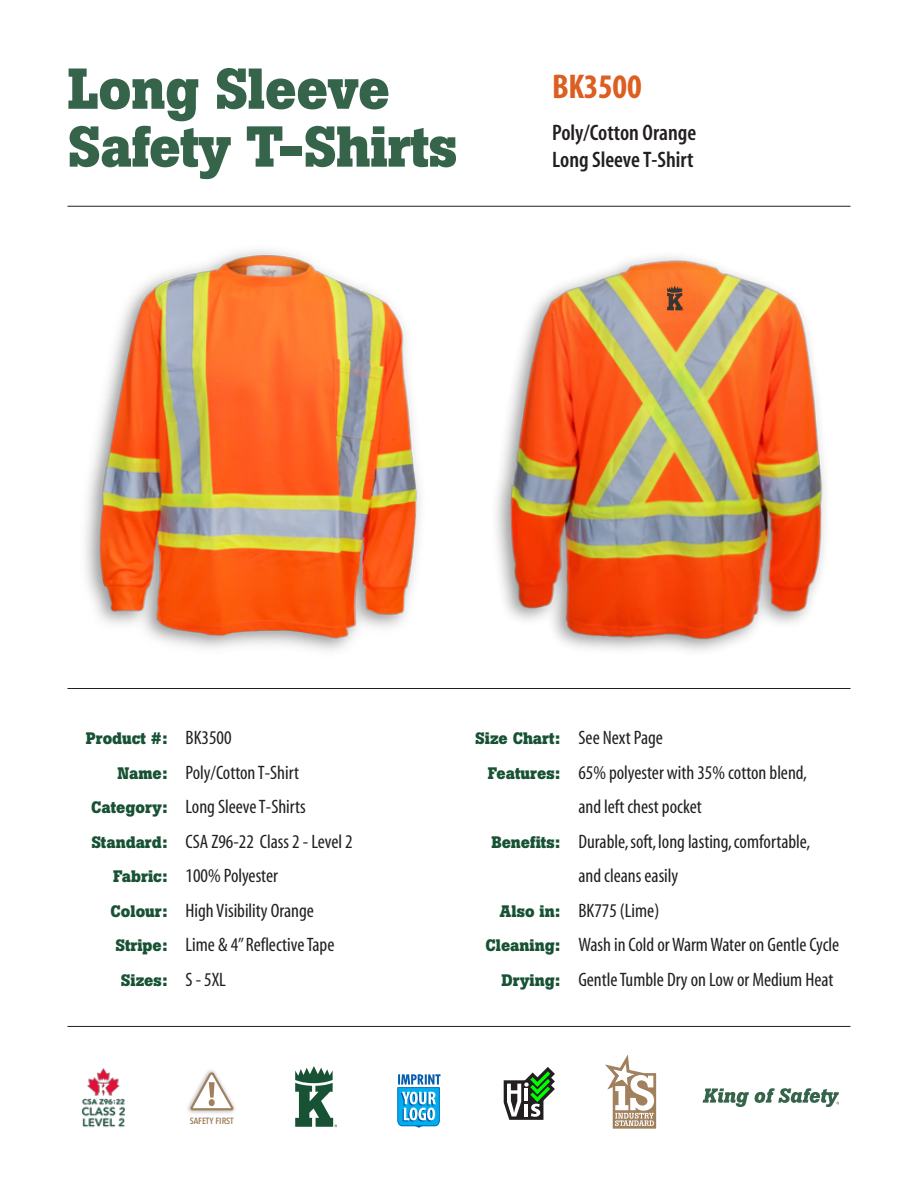
<style>
.page{position:relative;width:918px;height:1188px;background:#fff}
.page>*{position:absolute;margin:0;border:0;box-sizing:border-box;transform-origin:0 0}
.t1{font:700 57px "Boton";letter-spacing:-.01em;color:#36644b}
.t2{font:700 condensed 34.5px "Myriad";letter-spacing:-.01em;color:#dc5f21}
.t3{font:600 condensed 22.5px "Myriad";color:#231f20}
.t4{font:condensed 19.5px "Myriad";color:#231f20}
.t5{font:700 16.5px "Boton";color:#185234}
.t6{font:600 9px "Avenir Next Condensed";color:#a1805d}
.s1{font-family:"Myriad";font-weight:400;font-stretch:condensed;font-size:19.5px;color:#231f20}
.s2{font-family:"Boton";font-weight:700;font-stretch:normal;font-size:16.5px;color:#185234}
</style>
<div class="page">
<img style="left:85px;top:250px;width:336px;height:401px">
<img style="left:496px;top:256px;width:329px;height:396px">
<hr style="left:68px;top:206px;width:782px;height:1px;background:#231f20">
<hr style="left:68px;top:688px;width:782px;height:1px;background:#231f20">
<hr style="left:68px;top:1026px;width:782px;height:1px;background:#231f20">
<img style="left:72px;top:1062px;width:64px;height:76px;border-radius:4px">
<svg style="left:667px;top:286px;width:17px;height:24px"></svg>
<svg style="left:504px;top:1067px;width:51px;height:53px"></svg>
<svg style="left:605px;top:1054px;width:51px;height:75px"></svg>
<svg style="left:703px;top:1088px;width:136px;height:19px"></svg>
<svg style="left:397px;top:1074px;width:44px;height:54px"></svg>
<svg style="left:295px;top:1066px;width:42px;height:61px"></svg>
<img style="left:187px;top:1070px;width:48px;height:44px">
<svg style="left:190px;top:1072px;width:44px;height:38px"></svg>
<div style="left:209px;top:1099px;width:6px;height:7px;background:#a1805d;border-radius:50%"></div>
<p class="t1" style="left:68px;top:69px;width:324px">Long Sleeve</p>
<p class="t1" style="left:68px;top:126px;width:391px">Safety T-Shirts</p>
<p class="t2" style="left:552px;top:74px;width:91px">BK3500</p>
<p class="t3" style="left:552px;top:124px;width:146px">Poly/Cotton Orange</p>
<p class="t3" style="left:552px;top:151px;width:143px">Long Sleeve T-Shirt</p>
<p class="t5" style="left:86px;top:732px;width:147px">Product #: <span class="s1">BK3500</span></p>
<p class="t4" style="left:117px;top:765px;width:183px"><span class="s2">Name:</span> Poly/Cotton T-Shirt</p>
<p class="t4" style="left:91px;top:800px;width:216px"><span class="s2">Category:</span> Long Sleeve T-Shirts</p>
<p class="t4" style="left:91px;top:834px;width:263px"><span class="s2">Standard:</span> CSA Z96-22 Class 2 - Level 2</p>
<p class="t4" style="left:113px;top:869px;width:166px"><span class="s2">Fabric:</span> 100% Polyester</p>
<p class="t4" style="left:111px;top:903px;width:205px"><span class="s2">Colour:</span> High Visibility Orange</p>
<p class="t4" style="left:115px;top:938px;width:221px"><span class="s2">Stripe:</span> Lime &amp; 4” Reflective Tape</p>
<p class="t5" style="left:121px;top:974px;width:107px">Sizes: <span class="s1">S - 5XL</span></p>
<p class="t6" style="left:190px;top:1115px;width:45px">SAFETY FIRST</p>
<p class="t4" style="left:475px;top:731px;width:189px"><span class="s2">Size Chart:</span> See Next Page</p>
<p class="t4" style="left:488px;top:765px;width:320px"><span class="s2">Features:</span> 65% polyester with 35% cotton blend,</p>
<p class="t4" style="left:578px;top:800px;width:125px">and left chest pocket</p>
<p class="t4" style="left:491px;top:834px;width:320px"><span class="s2">Benefits:</span> Durable, soft, long lasting, comfortable,</p>
<p class="t4" style="left:578px;top:869px;width:101px">and cleans easily</p>
<p class="t4" style="left:500px;top:903px;width:161px"><span class="s2">Also in:</span> BK775 (Lime)</p>
<p class="t4" style="left:486px;top:938px;width:355px"><span class="s2">Cleaning:</span> Wash in Cold or Warm Water on Gentle Cycle</p>
<p class="t4" style="left:502px;top:972px;width:333px"><span class="s2">Drying:</span> Gentle Tumble Dry on Low or Medium Heat</p>
</div>
